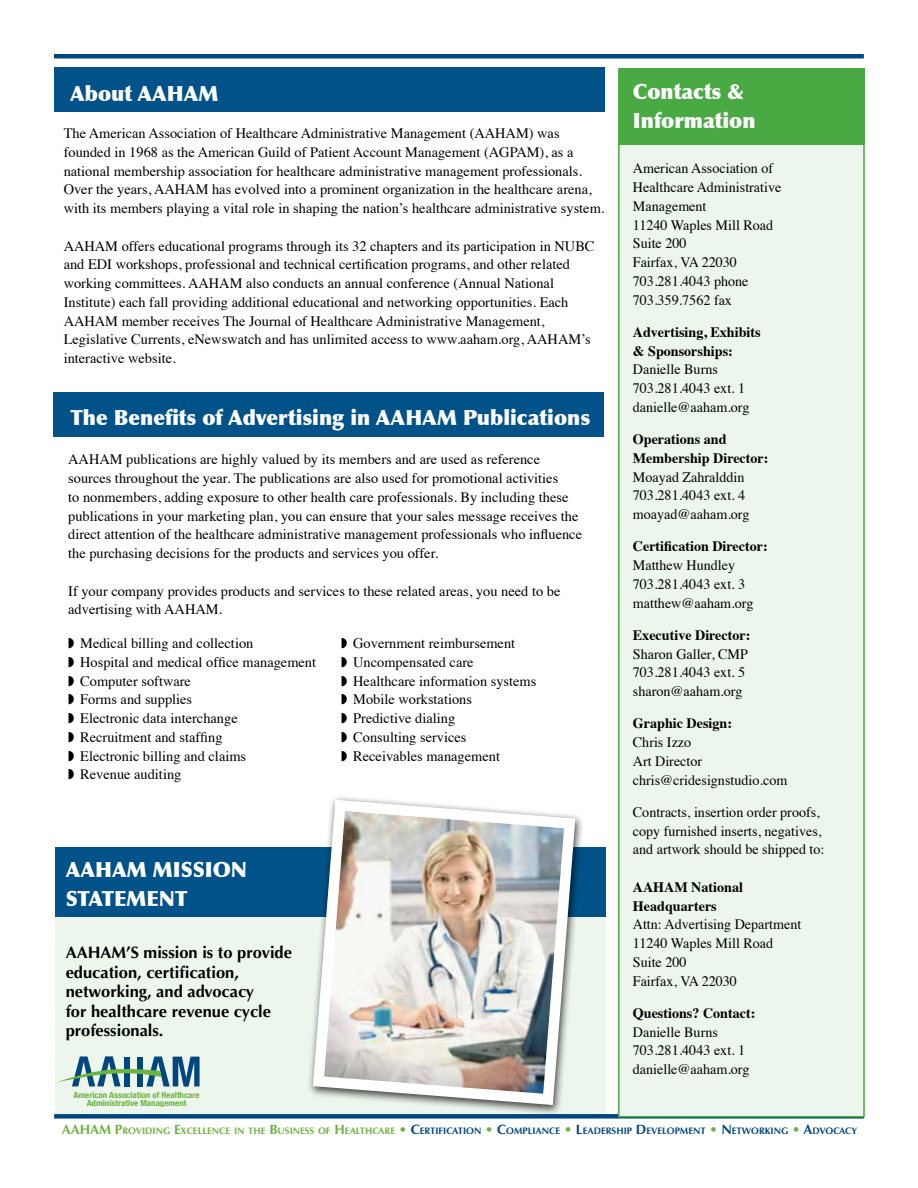
<style>
.page{position:relative;width:918px;height:1188px;background:#fff}
.page>*{position:absolute;margin:0;border:0;box-sizing:border-box;transform-origin:0 0}
.t1{font:900 21px/28.5px "Optima";color:#fff}
.t2{font:700 16.5px/19.5px "Optima";color:#000}
.t3{font:14.4px/18.8px "Times";color:#000}
.t4{font:700 14.4px/18.8px "Times";color:#000}
.t5{font:700 13.5px "Optima";color:#6cb33f}
.t6{font:700 9.45px "Optima";color:#00467f}
.t7{font:700 condensed 8.4px/8.2px "Helvetica Neue";color:#6cb33f;text-align:center;scale:1.05 1}
.s1{font-size:13.5px;color:#6cb33f}
.s2{color:#6cb33f}
.s3{font-size:13.5px}
</style>
<div class="page">
<div style="left:54px;top:68px;width:551px;height:44px;background:#005288"></div>
<div style="left:53px;top:392px;width:551px;height:45px;background:#005288"></div>
<div style="left:55px;top:848px;width:551px;height:71px;background:#005288"></div>
<div style="left:55px;top:917px;width:551px;height:200px;background:#edf6ec"></div>
<div style="left:54px;top:1114px;width:810px;height:5px;background:#00467f"></div>
<div style="left:618px;top:68px;width:247px;height:1049px;background:#edf6ec;border:2px solid #49a942"></div>
<div style="left:619px;top:69px;width:245px;height:76px;background:#49a942"></div>
<div style="left:307px;top:795px;width:278px;height:321px;background:#000;opacity:.75"></div>
<img style="left:307px;top:795px;width:274px;height:316px">
<svg style="left:56px;top:1056px;width:144px;height:31px"></svg>
<hr style="left:54px;top:54px;width:810px;height:4px;background:#00467f">
<h1 class="t1" style="left:70px;top:80px;width:150px">About AAHAM</h1>
<p class="t3" style="left:64px;top:123px;width:542px">The American Association of Healthcare Administrative Management (AAHAM) was founded in 1968 as the American Guild of Patient Account Management (AGPAM), as a national membership association for healthcare administrative management professionals.<br>Over the years, AAHAM has evolved into a prominent organization in the healthcare arena, with its members playing a vital role in shaping the nation’s healthcare administrative system.</p>
<p class="t3" style="left:64px;top:235px;width:532px">AAHAM offers educational programs through its 32 chapters and its participation in NUBC and EDI workshops, professional and technical certification programs, and other related working committees. AAHAM also conducts an annual conference (Annual National Institute) each fall providing additional educational and networking opportunities. Each AAHAM member receives The Journal of Healthcare Administrative Management, Legislative Currents, eNewswatch and has unlimited access to www.aaham.org, AAHAM’s interactive website.</p>
<h1 class="t1" style="left:70px;top:404px;width:521px">The Benefits of Advertising in AAHAM Publications</h1>
<p class="t3" style="left:68px;top:449px;width:515px">AAHAM publications are highly valued by its members and are used as reference sources throughout the year. The publications are also used for promotional activities<br>to nonmembers, adding exposure to other health care professionals. By including these publications in your marketing plan, you can ensure that your sales message receives the direct attention of the healthcare administrative management professionals who influence the purchasing decisions for the products and services you offer.</p>
<p class="t3" style="left:68px;top:580px;width:494px">If your company provides products and services to these related areas, you need to be advertising with AAHAM.</p>
<p class="t3" style="left:80px;top:633px;width:237px">Medical billing and collection<br>Hospital and medical office management<br>Computer software<br>Forms and supplies<br>Electronic data interchange<br>Recruitment and staffing<br>Electronic billing and claims<br>Revenue auditing</p>
<p class="t3" style="left:353px;top:633px;width:185px">Government reimbursement<br>Uncompensated care<br>Healthcare information systems<br>Mobile workstations<br>Predictive dialing<br>Consulting services<br>Receivables management</p>
<h1 class="t1" style="left:66px;top:856px;width:183px">AAHAM MISSION<br>STATEMENT</h1>
<p class="t2" style="left:66px;top:943px;width:228px">AAHAM’S mission is to provide education, certification, networking, and advocacy<br>for healthcare revenue cycle professionals.</p>
<p class="t7" style="left:74px;top:1090px;width:122px">American Association of Healthcare<br>Administrative Management</p>
<h1 class="t1" style="left:633px;top:77px;width:124px">Contacts &amp;<br>Information</h1>
<p class="t3" style="left:633px;top:158px;width:150px">American Association of<br>Healthcare Administrative<br>Management<br>11240 Waples Mill Road<br>Suite 200<br>Fairfax, VA 22030<br>703.281.4043 phone<br>703.359.7562 fax</p>
<p class="t4" style="left:633px;top:321px;width:129px">Advertising, Exhibits &amp; Sponsorships:</p>
<p class="t3" style="left:633px;top:359px;width:118px">Danielle Burns<br>703.281.4043 ext. 1 danielle@aaham.org</p>
<p class="t4" style="left:633px;top:428px;width:137px">Operations and<br>Membership Director:</p>
<p class="t3" style="left:633px;top:466px;width:118px">Moayad Zahralddin<br>703.281.4043 ext. 4 moayad@aaham.org</p>
<p class="t4" style="left:633px;top:536px;width:136px">Certification Director:</p>
<p class="t3" style="left:633px;top:555px;width:122px">Matthew Hundley<br>703.281.4043 ext. 3 matthew@aaham.org</p>
<p class="t4" style="left:633px;top:624px;width:119px">Executive Director:</p>
<p class="t3" style="left:633px;top:643px;width:117px">Sharon Galler, CMP<br>703.281.4043 ext. 5 sharon@aaham.org</p>
<p class="t4" style="left:633px;top:713px;width:101px">Graphic Design:</p>
<p class="t3" style="left:633px;top:732px;width:156px">Chris Izzo<br>Art Director chris@cridesignstudio.com</p>
<p class="t3" style="left:633px;top:801px;width:193px">Contracts, insertion order proofs, copy furnished inserts, negatives, and artwork should be shipped to:</p>
<p class="t4" style="left:633px;top:876px;width:112px">AAHAM National<br>Headquarters</p>
<p class="t3" style="left:633px;top:914px;width:170px">Attn: Advertising Department<br>11240 Waples Mill Road<br>Suite 200<br>Fairfax, VA 22030</p>
<p class="t4" style="left:633px;top:1002px;width:124px">Questions? Contact:</p>
<p class="t3" style="left:633px;top:1021px;width:118px">Danielle Burns<br>703.281.4043 ext. 1 danielle@aaham.org</p>
<p class="t5" style="left:62px;top:1122px;width:11px">AAHAM</p>
<p class="t6" style="left:115px;top:1125px;width:744px"><span class="s1">P</span><span class="s2">ROVIDING</span> <span class="s1">E</span><span class="s2">XCELLENCE IN THE</span> <span class="s1">B</span><span class="s2">USINESS OF</span> <span class="s1">H</span> <span class="s2">EALTHCARE</span> <span class="s1">•</span> <span class="s3">C</span>ERTIFICATION <span class="s1">•</span> <span class="s3">C</span>OMPLIANCE <span class="s1">•</span> <span class="s3">L</span>EADERSHIP <span class="s3">D</span> EVELOPMENT <span class="s1">•</span> <span class="s3">N</span> ETWORKING <span class="s1">•</span> <span class="s3">A</span>DVOCACY</p>
</div>
